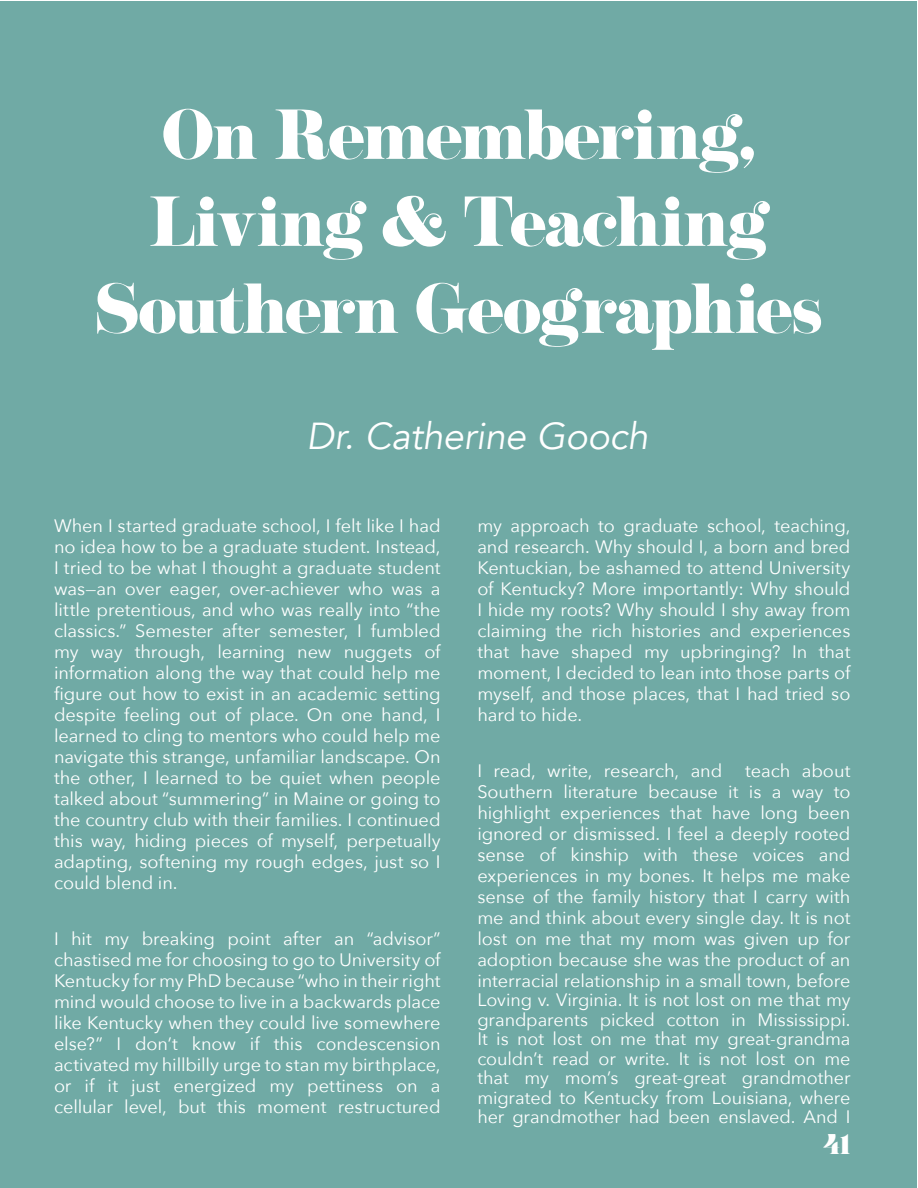
<style>
.page{position:relative;width:918px;height:1188px;background:#fff}
.page>*{position:absolute;margin:0;border:0;box-sizing:border-box;transform-origin:0 0}
.Body_Copy{font:70.5px "NT Josefine";letter-spacing:-.025em;color:#fff}
.t1{font:italic 37.5px "Avenir";letter-spacing:-.005em;color:#fff}
.t2{font:28.5px "NT Josefine";color:#fff}
.t3{font:18px/21px "Avenir Next";letter-spacing:-.005em;color:#fff;text-align:justify}
</style>
<div class="page">
<div style="left:1px;top:1px;width:916px;height:1186px;background:#70aaa5"></div>
<p class="Body_Copy" style="left:162px;top:91px;width:595px">On Remembering,</p>
<p class="Body_Copy" style="left:149px;top:178px;width:622px">Living &amp; Teaching</p>
<p class="Body_Copy" style="left:96px;top:265px;width:728px">Southern Geographies</p>
<p class="t1" style="left:306px;top:413px;width:343px">Dr. Catherine Gooch</p>
<p class="t3" style="left:54px;top:515px;width:388px">When I started graduate school, I felt like I had no idea how to be a graduate student. Instead, I tried to be what I thought a graduate student was—an over eager, over-achiever who was a little pretentious, and who was really into “the classics.” Semester after semester, I fumbled my way through, learning new nuggets of information along the way that could help me figure out how to exist in an academic setting despite feeling out of place. On one hand, I learned to cling to mentors who could help me navigate this strange, unfamiliar landscape. On the other, I learned to be quiet when people talked about “summering” in Maine or going to the country club with their families. I continued this way, hiding pieces of myself, perpetually adapting, softening my rough edges, just so I could blend in.</p>
<p class="t3" style="left:54px;top:927px;width:388px">I hit my breaking point after an “advisor” chastised me for choosing to go to University of Kentucky for my PhD because “who in their right mind would choose to live in a backwards place like Kentucky when they could live somewhere else?” I don’t know if this condescension activated my hillbilly urge to stan my birthplace, or if it just energized my pettiness on a cellular level, but this moment restructured</p>
<p class="t3" style="left:477px;top:515px;width:375px">my approach to graduate school, teaching, and research. Why should I, a born and bred Kentuckian, be ashamed to attend University of Kentucky? More importantly: Why should I hide my roots? Why should I shy away from claiming the rich histories and experiences that have shaped my upbringing? In that moment, I decided to lean into those parts of myself, and those places, that I had tried so hard to hide.</p>
<p class="t3" style="left:477px;top:759px;width:375px;line-height:20.4px;text-indent:268px">teach about Southern literature because it is a way to highlight experiences that have long been ignored or dismissed. I feel a deeply rooted sense of kinship with these voices and experiences in my bones. It helps me make sense of the family history that I carry with me and think about every single day. It is not lost on me that my mom was given up for adoption because she was the product of an interracial relationship in a small town, before Loving v. Virginia. It is not lost on me that my grandparents picked cotton in Mississippi.<br>It is not lost on me that my great-grandma couldn’t read or write. It is not lost on me that my mom’s great-great grandmother migrated to Kentucky from Louisiana, where her grandmother had been enslaved. And I</p>
<p class="t3" style="left:477px;top:759px;width:246px">I read, write, research, and</p>
<p class="t2" style="left:824px;top:1127px;width:29px">41</p>
</div>
